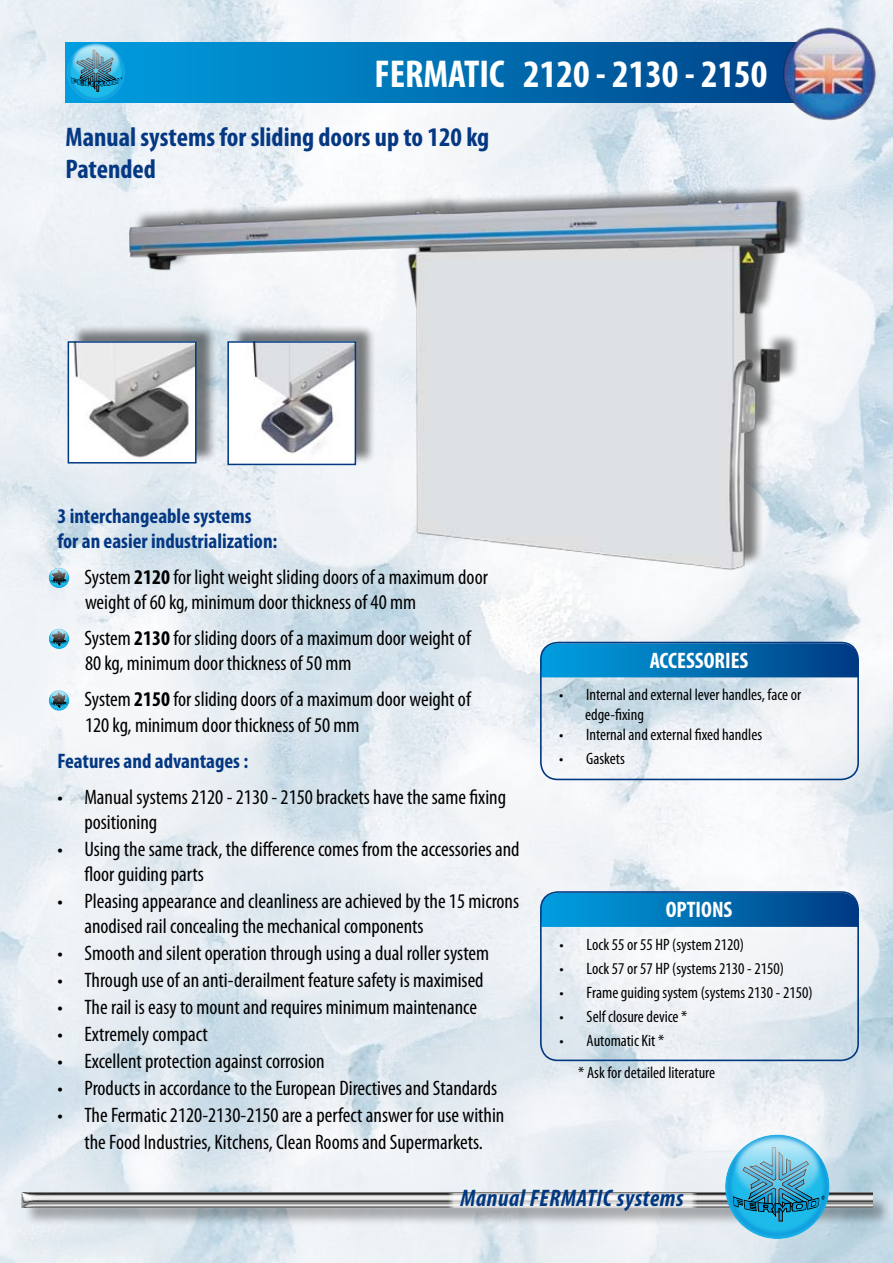
<style>
.page{position:relative;width:893px;height:1263px;background:#fff}
.page>*{position:absolute;margin:0;border:0;box-sizing:border-box;transform-origin:0 0}
.t1{font:700 condensed 39px "Myriad Pro";color:#fff}
.t2{font:700 condensed 27px/32.4px "Myriad Pro";color:#043883}
.t3{font:italic 700 condensed 24px "Myriad Pro";letter-spacing:.025em;color:#003882}
.t4{font:700 condensed 22.5px "Myriad Pro";color:#fff}
.t5{font:condensed 21px/25.2px "Myriad Pro";color:#000}
.t6{font:700 condensed 21px/25.2px "Myriad Pro";color:#043883}
.t7{font:condensed 16.5px/19.8px "Myriad Pro";color:#000}
.s1{font-weight:700}
</style>
<div class="page">
<img style="left:0;top:0;width:893px;height:1263px">
<svg style="left:65px;top:43px;width:714px;height:59px;background:#0070b3"></svg>
<img style="left:67px;top:43px;width:58px;height:58px">
<img style="left:69px;top:43px;width:54px;height:39px">
<img style="left:71px;top:49px;width:51px;height:43px">
<div style="left:72px;top:324px;width:145px;height:139px;background:#000;opacity:.5"></div>
<img style="left:71px;top:344px;width:43px;height:116px">
<div style="left:68px;top:341px;width:129px;height:122px;border:2px solid #003882"></div>
<div style="left:24px;top:1195px;width:866px;height:31px;background:#000;opacity:.3"></div>
<img style="left:21px;top:1193px;width:852px;height:14px">
<svg style="left:448px;top:1193px;width:248px;height:14px"></svg>
<img style="left:779px;top:22px;width:100px;height:103px">
<img style="left:725px;top:1135px;width:104px;height:104px">
<img style="left:730px;top:1135px;width:95px;height:70px">
<img style="left:733px;top:1146px;width:91px;height:76px">
<img style="left:114px;top:174px;width:693px;height:405px">
<svg style="left:541px;top:643px;width:317px;height:34px;background:#016fb2"></svg>
<div style="left:540px;top:642px;width:319px;height:138px;border:2px solid #003882;border-radius:17px"></div>
<svg style="left:541px;top:893px;width:317px;height:34px;background:#016fb2"></svg>
<div style="left:540px;top:891px;width:319px;height:170px;border:2px solid #003882;border-radius:17px"></div>
<img style="left:49px;top:568px;width:20px;height:20px">
<img style="left:50px;top:568px;width:18px;height:2px">
<svg style="left:50px;top:570px;width:19px;height:15px"></svg>
<img style="left:49px;top:629px;width:20px;height:20px">
<img style="left:50px;top:629px;width:18px;height:2px">
<svg style="left:50px;top:631px;width:19px;height:15px"></svg>
<img style="left:49px;top:690px;width:20px;height:21px">
<img style="left:50px;top:690px;width:18px;height:3px">
<svg style="left:50px;top:693px;width:19px;height:14px"></svg>
<h1 class="t1" style="left:374px;top:50px;width:395px">FERMATIC 2120 - 2130 - 2150</h1>
<p class="t2" style="left:65px;top:120px;width:425px">Manual systems for sliding doors up to 120 kg<br>Patended</p>
<p class="t6" style="left:57px;top:503px;width:222px">3 interchangeable systems for an easier industrialization:</p>
<p class="t5" style="left:85px;top:564px;width:404px;text-indent:-28px">• System <span class="s1">2120</span> for light weight sliding doors of a maximum door weight of 60 kg, minimum door thickness of 40 mm</p>
<p class="t5" style="left:85px;top:625px;width:387px;text-indent:-28px">• System <span class="s1">2130</span> for sliding doors of a maximum door weight of<br>80 kg, minimum door thickness of 50 mm</p>
<p class="t5" style="left:85px;top:687px;width:387px;text-indent:-28px">• System <span class="s1">2150</span> for sliding doors of a maximum door weight of<br>120 kg, minimum door thickness of 50 mm</p>
<p class="t6" style="left:57px;top:748px;width:192px">Features and advantages :</p>
<p class="t5" style="left:84px;top:784px;width:423px;text-indent:-27px">• Manual systems 2120 - 2130 - 2150 brackets have the same fixing positioning</p>
<p class="t5" style="left:84px;top:836px;width:437px;text-indent:-27px">• Using the same track, the difference comes from the accessories and floor guiding parts</p>
<p class="t5" style="left:84px;top:888px;width:436px;text-indent:-27px">• Pleasing appearance and cleanliness are achieved by the 15 microns anodised rail concealing the mechanical components</p>
<p class="t5" style="left:57px;top:940px;width:433px">• Smooth and silent operation through using a dual roller system</p>
<p class="t5" style="left:57px;top:967px;width:428px">• Through use of an anti-derailment feature safety is maximised</p>
<p class="t5" style="left:57px;top:994px;width:421px">• The rail is easy to mount and requires minimum maintenance</p>
<p class="t5" style="left:57px;top:1021px;width:152px">• Extremely compact</p>
<p class="t5" style="left:57px;top:1048px;width:269px">• Excellent protection against corrosion</p>
<p class="t5" style="left:57px;top:1075px;width:441px">• Products in accordance to the European Directives and Standards</p>
<p class="t5" style="left:57px;top:1102px;width:449px;line-height:27px;text-align:center">• The Fermatic 2120-2130-2150 are a perfect answer for use within the Food Industries, Kitchens, Clean Rooms and Supermarkets.</p>
<p class="t4" style="left:650px;top:646px;width:100px">ACCESSORIES</p>
<p class="t7" style="left:585px;top:685px;width:218px;text-indent:-26px">• Internal and external lever handles, face or edge-fixing</p>
<p class="t7" style="left:559px;top:724px;width:204px">• Internal and external fixed handles</p>
<p class="t7" style="left:559px;top:748px;width:67px">• Gaskets</p>
<p class="t4" style="left:666px;top:895px;width:68px">OPTIONS</p>
<p class="t7" style="left:560px;top:934px;width:186px">• Lock 55 or 55 HP (system 2120)</p>
<p class="t7" style="left:560px;top:958px;width:226px">• Lock 57 or 57 HP (systems 2130 - 2150)</p>
<p class="t7" style="left:560px;top:982px;width:254px">• Frame guiding system (systems 2130 - 2150)</p>
<p class="t7" style="left:560px;top:1006px;width:129px">• Self closure device *</p>
<p class="t7" style="left:578px;top:1024px;width:138px;line-height:32px;text-indent:-19px">• Automatic Kit *<br>* Ask for detailed literature</p>
<p class="t3" style="left:460px;top:1183px;width:225px">Manual FERMATIC systems</p>
</div>
